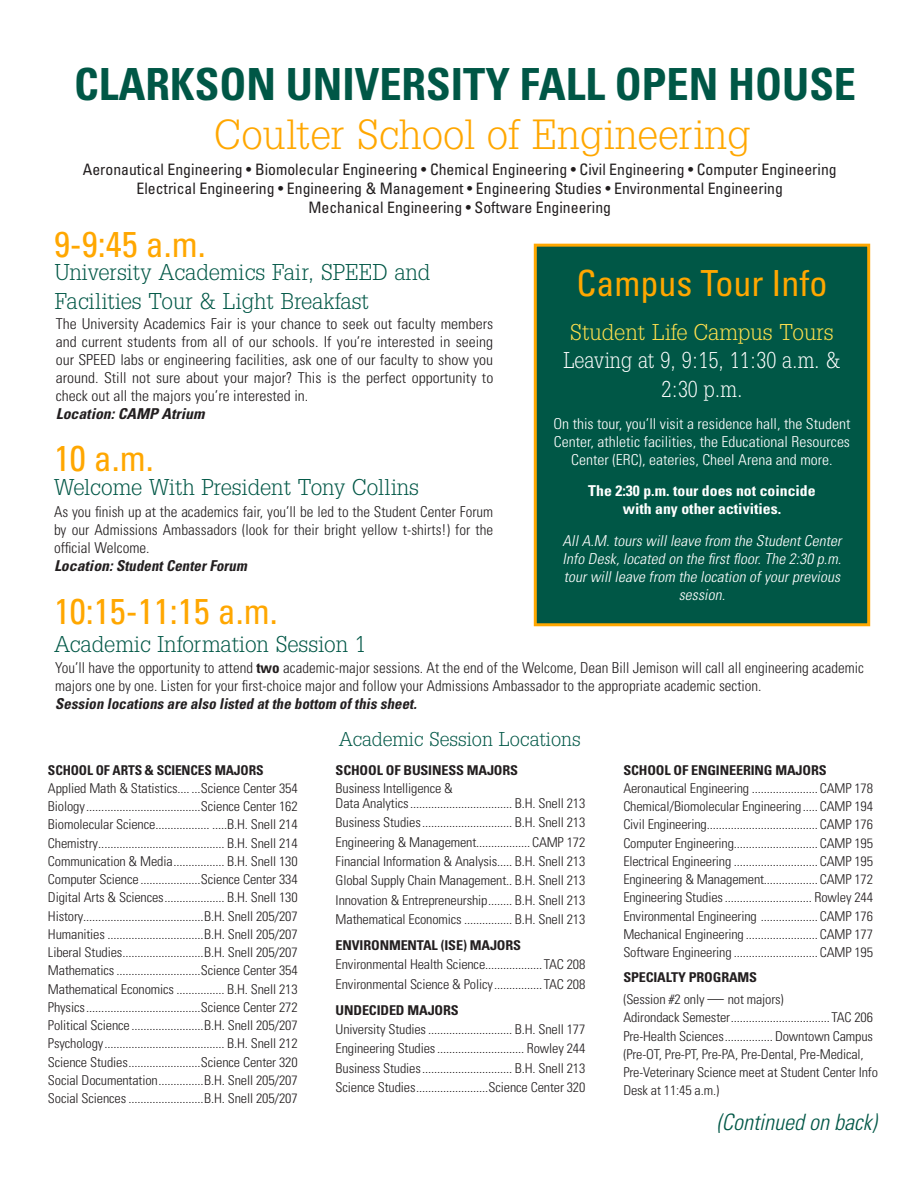
<style>
.page{position:relative;width:918px;height:1188px;background:#fff}
.page>*{position:absolute;margin:0;border:0;box-sizing:border-box;transform-origin:0 0}
.t1{font:700 condensed 44.25px "Univers";color:#005746}
.t2{font:44.25px "Square Serif Light DTC";color:#ffa700}
.t3{font:condensed 36px "Univers";color:#ffa700}
.t4{font:24px "Square Serif Light DTC";color:#005746}
.t5{font:24px/28.8px "Square Serif Light DTC";color:#fff;text-align:center;scale:.89 1}
.t6{font:24px "Square Serif Light DTC";color:#ffe04e}
.t7{font:italic 300 condensed 22.5px "Univers";color:#005746}
.t8{font:21px "Square Serif Light DTC";color:#005746}
.t9{font:condensed 15.75px/18.9px "Univers";color:#231f20;text-align:center}
.t10{font:300 condensed 15px/18px "Univers";color:#231f20}
.t11{font:300 condensed 15px/18px "Univers";color:#231f20;text-align:justify;scale:1.05 1}
.t12{font:300 condensed 15px/18px "Univers";color:#fff;text-align:center;scale:1.05 1}
.t13{font:italic 300 condensed 15px/18px "Univers";color:#fff;text-align:center;scale:1.05 1}
.t14{font:italic 700 condensed 15px "Univers";color:#231f20}
.t15{font:700 condensed 15px/18px "Univers";color:#fff;text-align:center;scale:1.05 1}
.t16{font:italic 700 condensed 15px "Univers";color:#231f20;scale:1.05 1}
.Academic_Sessions{font:300 condensed 13.5px/18px "Univers";letter-spacing:-.01em;color:#231f20;scale:1.05 1}
.Academic_Sessions-2{font:700 condensed 13.5px "Univers";letter-spacing:-.01em;color:#231f20;scale:1.05 1}
.Academic_Sessions-3{font:700 condensed 13.5px "Univers";letter-spacing:-.01em;color:#231f20}
.s1{font-style:inherit}
.s2{font-weight:700}
.s3{font-size:15.75px}
</style>
<div class="page">
<div style="left:535px;top:245px;width:334px;height:380px;background:#005746"></div>
<div style="left:534px;top:244px;width:336px;height:382px;border:3px solid #ffa700"></div>
<p class="t1" style="left:74px;top:57px;width:783px">CLARKSON UNIVERSITY FALL OPEN HOUSE</p>
<p class="t2" style="left:214px;top:110px;width:538px">Coulter School of Engineering</p>
<p class="t9" style="left:83px;top:160px;width:756px">Aeronautical Engineering • Biomolecular Engineering • Chemical Engineering • Civil Engineering • Computer Engineering<br>Electrical Engineering • Engineering &amp; Management • Engineering Studies • Environmental Engineering<br>Mechanical Engineering • Software Engineering</p>
<p class="t3" style="left:54px;top:221px;width:153px">9-9:45 a.m.</p>
<p class="t4" style="left:55px;top:259px;width:377px">University Academics Fair, SPEED and</p>
<p class="t4" style="left:55px;top:288px;width:316px">Facilities Tour &amp; Light Breakfast</p>
<p class="t11" style="left:56px;top:314px;width:418px">The University Academics Fair is your chance to seek out faculty members and current students from all of our schools. If you’re interested in seeing our SPEED labs or engineering facilities, ask one of our faculty to show you around. Still not sure about your major? This is the perfect opportunity to check out all the majors you’re interested in.</p>
<p class="t16" style="left:56px;top:404px;width:143px">Location: CAMP Atrium</p>
<p class="t3" style="left:54px;top:435px;width:101px">10 a.m.</p>
<p class="t4" style="left:54px;top:474px;width:367px">Welcome With President Tony Collins</p>
<p class="t10" style="left:54px;top:503px;width:441px;text-align:justify">As you finish up at the academics fair, you’ll be led to the Student Center Forum by our Admissions Ambassadors (look for their bright yellow t-shirts!) for the official Welcome.</p>
<p class="t14" style="left:54px;top:557px;width:198px"><span class="s1">L oca tion:</span> StudentCenterForum</p>
<p class="t3" style="left:577px;top:260px;width:252px">Campus Tour Info</p>
<p class="t6" style="left:570px;top:318px;width:265px">Student Life Campus Tours</p>
<p class="t5" style="left:563px;top:346px;width:313px">Leaving at 9, 9:15, 11:30 a.m. &amp;<br>2:30 p.m.</p>
<p class="t12" style="left:553px;top:414px;width:284px">On this tour, you’ll visit a residence hall, the Student<br>Center, athletic facilities, the Educational Resources<br>Center (ERC), eateries, Cheel Arena and more.</p>
<p class="t15" style="left:588px;top:482px;width:218px">The 2:30 p.m. tour does not coincide with any other activities.</p>
<p class="t13" style="left:562px;top:531px;width:270px">AllA.M.tours willleave from the StudentCenter Info Desk,located on the firstfloor.The 2:30 p.m. tourwillleave from the location ofyourprevious session.</p>
<p class="t3" style="left:54px;top:588px;width:225px">10:15-11:15 a.m.</p>
<p class="t4" style="left:54px;top:631px;width:314px">Academic Information Session 1</p>
<p class="t10" style="left:55px;top:659px;width:810px">You’ll have the opportunity to attend <span class="s2">two</span> academic-major sessions. At the end of the Welcome, Dean Bill Jemison will call all engineering academic majors one by one. Listen for your first-choice major and follow your Admissions Ambassador to the appropriate academic section.</p>
<p class="t14" style="left:55px;top:694px;width:366px">Session locations are also listed atthe bottom ofthis sheet.</p>
<p class="Academic_Sessions-3" style="left:48px;top:762px;width:217px">SCHOOL OF ARTS &amp; SCIENCES MAJORS</p>
<p class="Academic_Sessions" style="left:48px;top:779px;width:239px">Applied Math &amp; Statistics.... ...Science Center 354</p>
<p class="Academic_Sessions" style="left:48px;top:797px;width:239px">Biology......................................Science Center 162</p>
<p class="Academic_Sessions" style="left:48px;top:816px;width:239px">Biomolecular Science.................. .....B.H. Snell 214</p>
<p class="Academic_Sessions" style="left:48px;top:834px;width:239px">Chemistry.......................................... B.H. Snell 214</p>
<p class="Academic_Sessions" style="left:48px;top:852px;width:239px">Communication &amp; Media................. B.H. Snell 130</p>
<p class="Academic_Sessions" style="left:48px;top:870px;width:239px">Computer Science ....................Science Center 334</p>
<p class="Academic_Sessions" style="left:48px;top:889px;width:239px">Digital Arts &amp; Sciences.................... B.H. Snell 130</p>
<p class="Academic_Sessions" style="left:48px;top:907px;width:239px">History........................................B.H. Snell 205/207</p>
<p class="Academic_Sessions" style="left:48px;top:925px;width:239px">Humanities ................................B.H. Snell 205/207</p>
<p class="Academic_Sessions" style="left:48px;top:943px;width:239px">Liberal Studies...........................B.H. Snell 205/207</p>
<p class="Academic_Sessions" style="left:48px;top:962px;width:239px">Mathematics ............................Science Center 354</p>
<p class="Academic_Sessions" style="left:48px;top:980px;width:239px">Mathematical Economics ................ B.H. Snell 213</p>
<p class="Academic_Sessions" style="left:48px;top:998px;width:239px">Physics......................................Science Center 272</p>
<p class="Academic_Sessions" style="left:48px;top:1016px;width:239px">Political Science........................B.H. Snell 205/207</p>
<p class="Academic_Sessions" style="left:48px;top:1035px;width:239px">Psychology........................................ B.H. Snell 212</p>
<p class="Academic_Sessions" style="left:48px;top:1053px;width:239px">Science Studies........................Science Center 320</p>
<p class="Academic_Sessions" style="left:48px;top:1071px;width:239px">Social Documentation...............B.H. Snell 205/207</p>
<p class="Academic_Sessions" style="left:48px;top:1089px;width:239px">Social Sciences .........................B.H. Snell 205/207</p>
<p class="t8" style="left:339px;top:728px;width:243px">Academic Session Locations</p>
<p class="Academic_Sessions-2" style="left:336px;top:762px;width:175px">SCHOOL OF BUSINESS MAJORS</p>
<p class="Academic_Sessions" style="left:336px;top:781px;width:239px;line-height:15px">Business Intelligence &amp;<br>Data Analytics.................................. B.H. Snell 213</p>
<p class="Academic_Sessions" style="left:336px;top:813px;width:239px">Business Studies.............................. B.H. Snell 213</p>
<p class="Academic_Sessions" style="left:336px;top:833px;width:239px">Engineering &amp; Management..................CAMP 172</p>
<p class="Academic_Sessions" style="left:336px;top:852px;width:239px">Financial Information &amp; Analysis..... B.H. Snell 213</p>
<p class="Academic_Sessions" style="left:336px;top:871px;width:239px">Global Supply Chain Management.. B.H. Snell 213</p>
<p class="Academic_Sessions" style="left:336px;top:891px;width:239px">Innovation &amp; Entrepreneurship........ B.H. Snell 213</p>
<p class="Academic_Sessions" style="left:336px;top:910px;width:239px">Mathematical Economics ................ B.H. Snell 213</p>
<p class="Academic_Sessions-2" style="left:336px;top:937px;width:178px">ENVIRONMENTAL (ISE) MAJORS</p>
<p class="Academic_Sessions" style="left:336px;top:955px;width:239px">Environmental Health Science...................TAC 208</p>
<p class="Academic_Sessions" style="left:336px;top:975px;width:239px">Environmental Science &amp; Policy................TAC 208</p>
<p class="Academic_Sessions-2" style="left:336px;top:1002px;width:119px">UNDECIDED MAJORS</p>
<p class="Academic_Sessions" style="left:336px;top:1020px;width:239px">University Studies............................ B.H. Snell 177</p>
<p class="Academic_Sessions" style="left:336px;top:1040px;width:239px">Engineering Studies............................. Rowley 244</p>
<p class="Academic_Sessions" style="left:336px;top:1059px;width:239px">Business Studies.............................. B.H. Snell 213</p>
<p class="Academic_Sessions" style="left:336px;top:1078px;width:239px">Science Studies........................Science Center 320</p>
<p class="Academic_Sessions-2" style="left:623px;top:762px;width:195px">SCHOOL OF ENGINEERING MAJORS</p>
<p class="Academic_Sessions" style="left:623px;top:779px;width:239px">Aeronautical Engineering ......................CAMP 178</p>
<p class="Academic_Sessions" style="left:623px;top:797px;width:239px">Chemical/Biomolecular Engineering.....CAMP 194</p>
<p class="Academic_Sessions" style="left:623px;top:816px;width:239px">Civil Engineering.....................................CAMP 176</p>
<p class="Academic_Sessions" style="left:623px;top:834px;width:239px">Computer Engineering............................CAMP 195</p>
<p class="Academic_Sessions" style="left:623px;top:852px;width:239px">Electrical Engineering ............................CAMP 195</p>
<p class="Academic_Sessions" style="left:623px;top:870px;width:239px">Engineering &amp; Management..................CAMP 172</p>
<p class="Academic_Sessions" style="left:623px;top:889px;width:239px">Engineering Studies............................. Rowley 244</p>
<p class="Academic_Sessions" style="left:623px;top:907px;width:239px">Environmental Engineering ...................CAMP 176</p>
<p class="Academic_Sessions" style="left:623px;top:925px;width:239px">Mechanical Engineering ........................CAMP 177</p>
<p class="Academic_Sessions" style="left:623px;top:943px;width:239px">Software Engineering ............................CAMP 195</p>
<p class="Academic_Sessions-2" style="left:623px;top:969px;width:129px">SPECIALTY PROGRAMS</p>
<p class="Academic_Sessions" style="left:623px;top:990px;width:154px">(Session #2 only <span class="s3">—</span> not majors)</p>
<p class="Academic_Sessions" style="left:623px;top:1009px;width:239px">Adirondack Semester.................................TAC 206</p>
<p class="Academic_Sessions" style="left:623px;top:1027px;width:244px">Pre-Health Sciences................ Downtown Campus (Pre-OT, Pre-PT, Pre-PA, Pre-Dental, Pre-Medical, Pre-Veterinary Science meet at Student Center Info Desk at 11:45 a.m.)</p>
<p class="t7" style="left:717px;top:1109px;width:161px">(Continued on back)</p>
</div>
